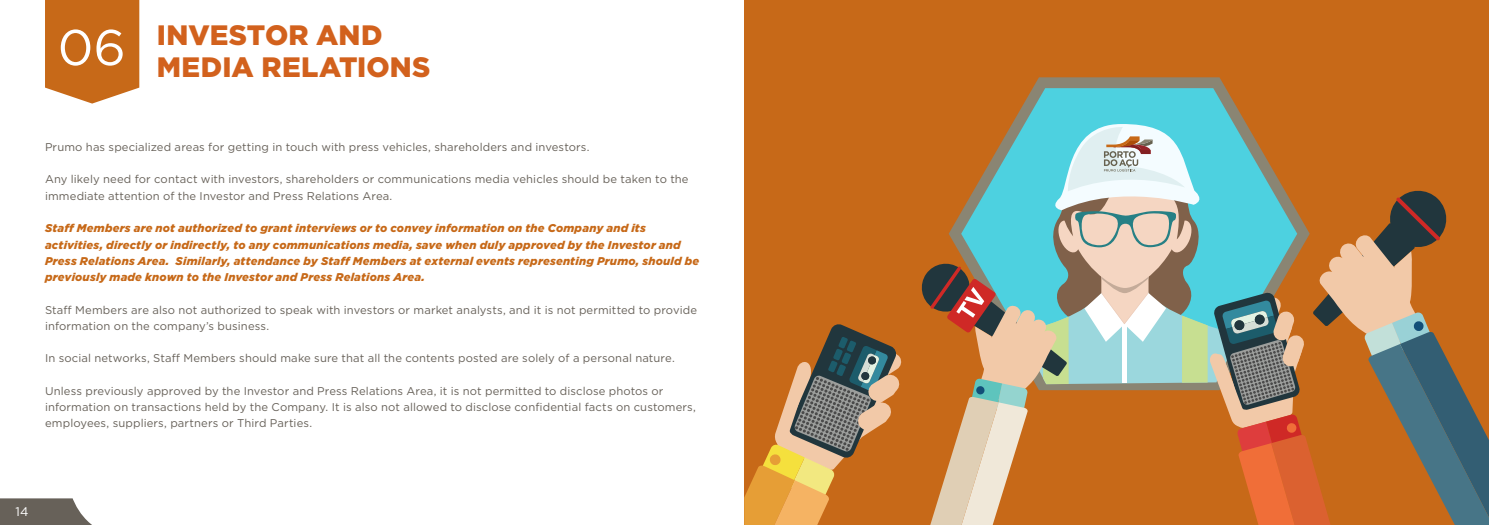
<style>
.page{position:relative;width:1489px;height:525px;background:#fff}
.page>*{position:absolute;margin:0;border:0;box-sizing:border-box;transform-origin:0 0}
.t1{font:900 28px/32.2px "Gotham";letter-spacing:.005em;color:#d2611d}
.t2{font:12.5px "Gotham";color:#fff}
.t3{font:11.25px/16.2px "Gotham";letter-spacing:.01em;color:#676159}
.t4{font:italic 900 11.25px/16.2px "Gotham";letter-spacing:.015em;color:#c76918}
.s1{font-weight:400;font-size:50px;color:#fff}
</style>
<div class="page">
<svg style="left:0;top:498px;width:91px;height:26px;background:#7b756e"></svg>
<svg style="left:45px;top:0;width:94px;height:103px;background:#cb7328"></svg>
<div style="left:744px;top:0;width:744px;height:524px;background:#c76918"></div>
<svg style="left:1012px;top:77px;width:234px;height:46px;background:#6cafaa"></svg>
<svg style="left:744px;top:123px;width:744px;height:401px"></svg>
<h1 class="t1" style="left:157px;top:18px;width:275px;text-indent:-99px"><span class="s1">06</span> INVESTOR AND<br>MEDIA RELATIONS</h1>
<p class="t3" style="left:45px;top:138px;width:546px">Prumo has specialized areas for getting in touch with press vehicles, shareholders and investors.</p>
<p class="t3" style="left:45px;top:171px;width:645px">Any likely need for contact with investors, shareholders or communications media vehicles should be taken to the immediate attention of the Investor and Press Relations Area.</p>
<p class="t4" style="left:45px;top:220px;width:655px">Staff Members are not authorized to grant interviews or to convey information on the Company and its activities, directly or indirectly, to any communications media, save when duly approved by the Investor and Press Relations Area. Similarly, attendance by Staff Members at external events representing Prumo, should be previously made known to the Investor and Press Relations Area.</p>
<p class="t3" style="left:45px;top:301px;width:653px">Staff Members are also not authorized to speak with investors or market analysts, and it is not permitted to provide information on the company’s business.</p>
<p class="t3" style="left:45px;top:350px;width:631px">In social networks, Staff Members should make sure that all the contents posted are solely of a personal nature.</p>
<p class="t3" style="left:45px;top:382px;width:652px">Unless previously approved by the Investor and Press Relations Area, it is not permitted to disclose photos or information on transactions held by the Company. It is also not allowed to disclose confidential facts on customers, employees, suppliers, partners or Third Parties.</p>
<p class="t2" style="left:16px;top:502px;width:14px">14</p>
</div>
